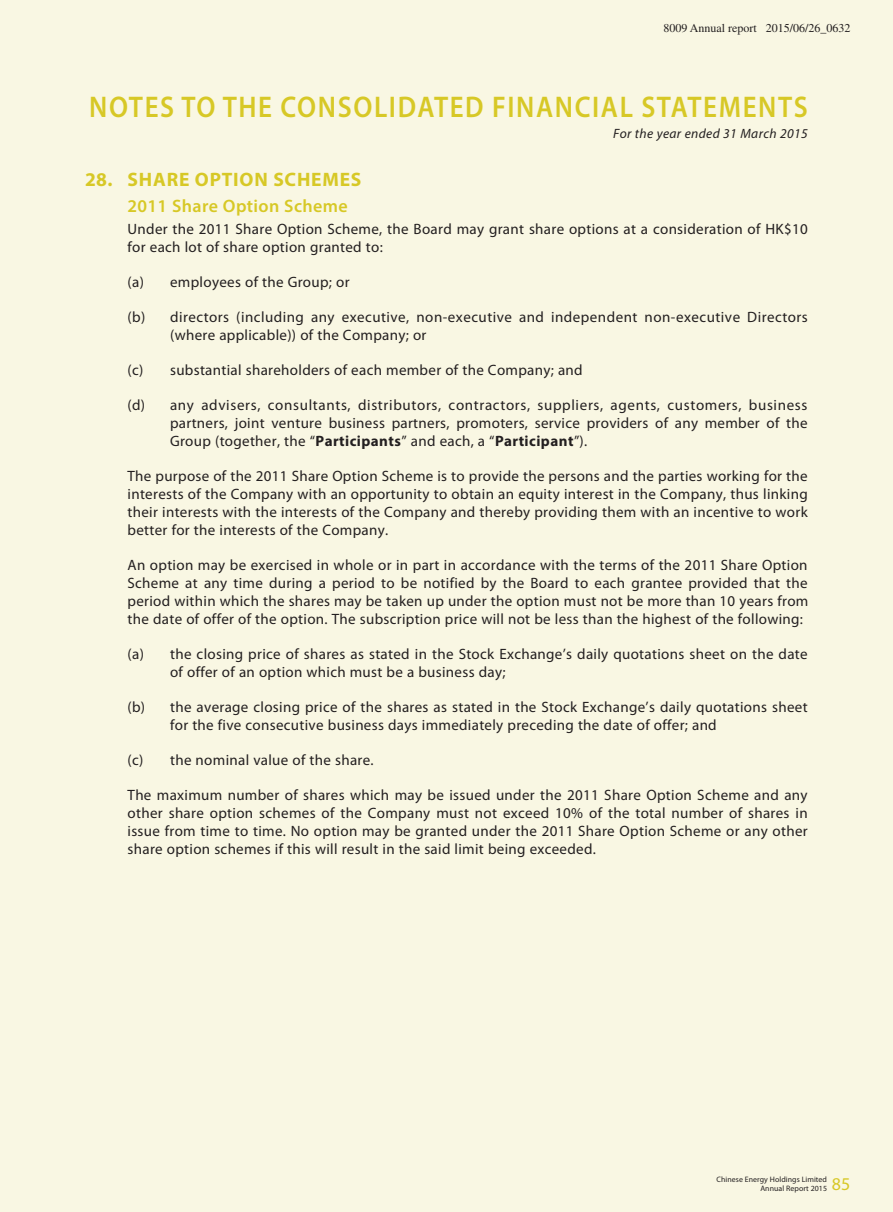
<style>
.page{position:relative;width:893px;height:1212px;background:#f9f7e3}
.page>*{position:absolute;margin:0;border:0;box-sizing:border-box;transform-origin:0 0}
.t1{font:600 30px "Myriad Pro";letter-spacing:.06em;color:#d7c826;scale:.9 1}
._02_Subhead_1{font:700 19.5px "Myriad Pro";letter-spacing:.04em;color:#d7c826}
._03_Subhead_2{font:600 18px "Myriad Pro";letter-spacing:.02em;color:#d7c826}
.t2{font:18px "Myriad Pro";color:#d7c826}
._01_Body_text{font:15px/18px "Myriad Pro";letter-spacing:.02em;color:#231f20}
.t3{font:italic 13.5px "Myriad Pro";letter-spacing:.03em;color:#231f20}
.t4{font:12px "Times LT Std";color:#231f20}
.t5{font:7.8px/9px "Myriad Pro";letter-spacing:.01em;color:#231f20;text-align:right}
.s1{font-weight:700}
</style>
<div class="page">
<p class="t4" style="left:663px;top:21px;width:188px">8009 Annual report 2015/06/26_0632</p>
<h1 class="t1" style="left:89px;top:87px;width:800px">NOTES TO THE CONSOLIDATED FINANCIAL STATEMENTS</h1>
<p class="t3" style="left:613px;top:125px;width:196px">For the year ended 31 March 2015</p>
<p class="_02_Subhead_1" style="left:85px;top:167px;width:278px">28. SHARE OPTION SCHEMES</p>
<p class="_03_Subhead_2" style="left:128px;top:194px;width:222px">2011 Share Option Scheme</p>
<p class="_01_Body_text" style="left:128px;top:220px;width:682px">Under the 2011 Share Option Scheme, the Board may grant share options at a consideration of HK$10 for each lot of share option granted to:</p>
<p class="_01_Body_text" style="left:128px;top:273px;width:224px">(a) employees of the Group; or</p>
<p class="_01_Body_text" style="left:170px;top:308px;width:639px;text-indent:-43px">(b) directors (including any executive, non-executive and independent non-executive Directors (where applicable)) of the Company; or</p>
<p class="_01_Body_text" style="left:128px;top:361px;width:457px">(c) substantial shareholders of each member of the Company; and</p>
<p class="_01_Body_text" style="left:170px;top:396px;width:639px;text-align:justify;text-indent:-43px">(d) any advisers, consultants, distributors, contractors, suppliers, agents, customers, business partners, joint venture business partners, promoters, service providers of any member of the Group (together, the “<span class="s1">Participants</span>” and each, a “<span class="s1">Participant</span>”).</p>
<p class="_01_Body_text" style="left:128px;top:467px;width:682px;text-align:justify">The purpose of the 2011 Share Option Scheme is to provide the persons and the parties working for the interests of the Company with an opportunity to obtain an equity interest in the Company, thus linking their interests with the interests of the Company and thereby providing them with an incentive to work better for the interests of the Company.</p>
<p class="_01_Body_text" style="left:128px;top:556px;width:682px;text-align:justify">An option may be exercised in whole or in part in accordance with the terms of the 2011 Share Option Scheme at any time during a period to be notified by the Board to each grantee provided that the period within which the shares may be taken up under the option must not be more than 10 years from the date of offer of the option. The subscription price will not be less than the highest of the following:</p>
<p class="_01_Body_text" style="left:170px;top:645px;width:639px;text-indent:-43px">(a) the closing price of shares as stated in the Stock Exchange’s daily quotations sheet on the date of offer of an option which must be a business day;</p>
<p class="_01_Body_text" style="left:170px;top:698px;width:639px;text-indent:-43px">(b) the average closing price of the shares as stated in the Stock Exchange’s daily quotations sheet for the five consecutive business days immediately preceding the date of offer; and</p>
<p class="_01_Body_text" style="left:128px;top:751px;width:248px">(c) the nominal value of the share.</p>
<p class="_01_Body_text" style="left:128px;top:786px;width:682px;text-align:justify">The maximum number of shares which may be issued under the 2011 Share Option Scheme and any other share option schemes of the Company must not exceed 10% of the total number of shares in issue from time to time. No option may be granted under the 2011 Share Option Scheme or any other share option schemes if this will result in the said limit being exceeded.</p>
<p class="t5" style="left:716px;top:1175px;width:112px">Chinese Energy Holdings Limited<br>Annual Report 2015</p>
<p class="t2" style="left:832px;top:1174px;width:20px">85</p>
</div>
